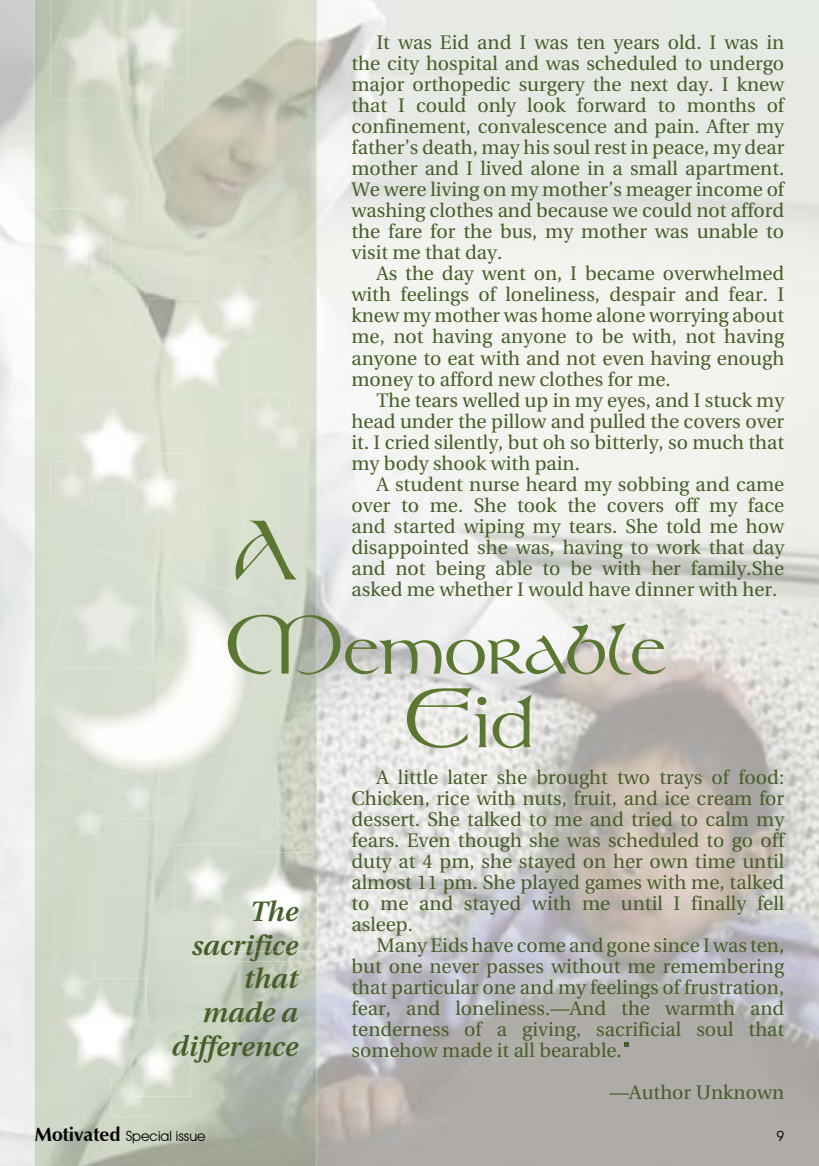
<style>
.page{position:relative;width:819px;height:1166px;background:#fff}
.page>*{position:absolute;margin:0;border:0;box-sizing:border-box;transform-origin:0 0}
.t1{font:84px/94.1px "Stonehenge";color:#5b7832;scale:1.1 1}
.t2{font:italic 600 28px/33.6px "Utopia";color:#475e29;text-align:right}
.t3{font:19.6px/21px "Utopia";color:#475e29;text-align:justify}
.t4{font:14px "Avant Garde IT Cby BT";color:#000}
.s1{font-family:"Zapf Humanist 601 BT";font-weight:700;font-size:19.25px}
</style>
<div class="page">
<img style="left:316px;top:428px;width:393px;height:738px">
<img style="left:709px;top:0;width:110px;height:1166px">
<img style="left:316px;top:0;width:395px;height:53px">
<img style="left:35px;top:927px;width:281px;height:239px">
<div style="left:35px;top:813px;width:168px;height:114px;background:#d3dacb"></div>
<img style="left:203px;top:0;width:113px;height:852px">
<img style="left:35px;top:0;width:55px;height:545px">
<img style="left:148px;top:0;width:56px;height:491px">
<img style="left:90px;top:99px;width:58px;height:296px">
<img style="left:35px;top:545px;width:242px;height:268px">
<img style="left:239px;top:852px;width:85px;height:99px">
<img style="left:54px;top:978px;width:93px;height:100px">
<img style="left:149px;top:299px;width:92px;height:99px">
<img style="left:66px;top:395px;width:93px;height:99px">
<svg style="left:149px;top:395px;width:10px;height:3px"></svg>
<img style="left:192px;top:934px;width:106px;height:27px">
<img style="left:232px;top:934px;width:66px;height:17px">
<img style="left:190px;top:1035px;width:108px;height:27px">
<img style="left:175px;top:844px;width:64px;height:70px">
<img style="left:232px;top:852px;width:7px;height:50px">
<img style="left:47px;top:208px;width:65px;height:70px">
<img style="left:206px;top:273px;width:65px;height:69px">
<img style="left:206px;top:299px;width:35px;height:43px">
<img style="left:127px;top:453px;width:65px;height:70px">
<img style="left:127px;top:453px;width:32px;height:41px">
<img style="left:147px;top:1027px;width:43px;height:69px">
<img style="left:126px;top:1027px;width:21px;height:44px">
<img style="left:172px;top:1035px;width:18px;height:27px">
<img style="left:117px;top:796px;width:42px;height:23px">
<img style="left:117px;top:773px;width:42px;height:23px">
<img style="left:52px;top:962px;width:42px;height:45px">
<img style="left:54px;top:978px;width:40px;height:29px">
<img style="left:94px;top:182px;width:42px;height:45px">
<img style="left:94px;top:208px;width:18px;height:19px">
<img style="left:50px;top:461px;width:43px;height:46px">
<img style="left:66px;top:461px;width:27px;height:33px">
<img style="left:112px;top:1078px;width:42px;height:38px">
<img style="left:112px;top:1071px;width:14px;height:7px">
<img style="left:126px;top:1071px;width:28px;height:25px">
<img style="left:201px;top:902px;width:31px;height:32px">
<img style="left:232px;top:902px;width:12px;height:32px">
<img style="left:201px;top:934px;width:31px;height:13px">
<svg style="left:232px;top:934px;width:12px;height:13px"></svg>
<svg style="left:232px;top:902px;width:7px;height:12px"></svg>
<img style="left:120px;top:78px;width:43px;height:36px">
<img style="left:68px;top:799px;width:43px;height:45px">
<img style="left:246px;top:394px;width:43px;height:45px">
<img style="left:267px;top:412px;width:42px;height:45px">
<img style="left:267px;top:412px;width:22px;height:27px">
<img style="left:143px;top:0;width:46px;height:78px">
<img style="left:143px;top:69px;width:20px;height:9px">
<img style="left:61px;top:568px;width:92px;height:99px">
<img style="left:51px;top:0;width:92px;height:99px">
<img style="left:120px;top:69px;width:23px;height:30px">
<svg style="left:624px;top:1042px;width:5px;height:5px"></svg>
<p class="t3" style="left:351px;top:33px;width:434px;text-indent:25px">It was Eid and I was ten years old. I was in the city hospital and was scheduled to undergo major orthopedic surgery the next day. I knew that I could only look forward to months of confinement, convalescence and pain. After my father’s death, may his soul rest in peace, my dear mother and I lived alone in a small apartment.<br>We were living on my mother’s meager income of washing clothes and because we could not afford the fare for the bus, my mother was unable to visit me that day.</p>
<p class="t3" style="left:351px;top:264px;width:434px;text-indent:25px">As the day went on, I became overwhelmed with feelings of loneliness, despair and fear. I knew my mother was home alone worrying about me, not having anyone to be with, not having anyone to eat with and not even having enough money to afford new clothes for me.</p>
<p class="t3" style="left:351px;top:390px;width:434px;text-indent:25px">The tears welled up in my eyes, and I stuck my head under the pillow and pulled the covers over it. I cried silently, but oh so bitterly, so much that my body shook with pain.</p>
<p class="t3" style="left:351px;top:474px;width:434px;text-indent:25px">A student nurse heard my sobbing and came over to me. She took the covers off my face and started wiping my tears. She told me how disappointed she was, having to work that day and not being able to be with her family.She asked me whether I would have dinner with her.</p>
<h1 class="t1" style="left:225px;top:507px;width:403px">A<br>Memorable</h1>
<h1 class="t1" style="left:404px;top:674px;width:120px">Eid</h1>
<h2 class="t2" style="left:171px;top:895px;width:128px">The sacrifice that made a difference</h2>
<p class="t3" style="left:351px;top:767px;width:434px;text-indent:25px">A little later she brought two trays of food:<br>Chicken, rice with nuts, fruit, and ice cream for dessert. She talked to me and tried to calm my fears. Even though she was scheduled to go off duty at 4 pm, she stayed on her own time until almost 11 pm. She played games with me, talked to me and stayed with me until I finally fell asleep.</p>
<p class="t3" style="left:351px;top:935px;width:434px;text-indent:25px">Many Eids have come and gone since I was ten, but one never passes without me remembering that particular one and my feelings of frustration, fear, and loneliness.—And the warmth and tenderness of a giving, sacrificial soul that somehow made it all bearable.</p>
<p class="t3" style="left:609px;top:1082px;width:176px">—Author Unknown</p>
<p class="t4" style="left:35px;top:1127px;width:172px"><span class="s1">Motivated</span> Special issue</p>
<p class="t4" style="left:776px;top:1127px;width:9px">9</p>
</div>
